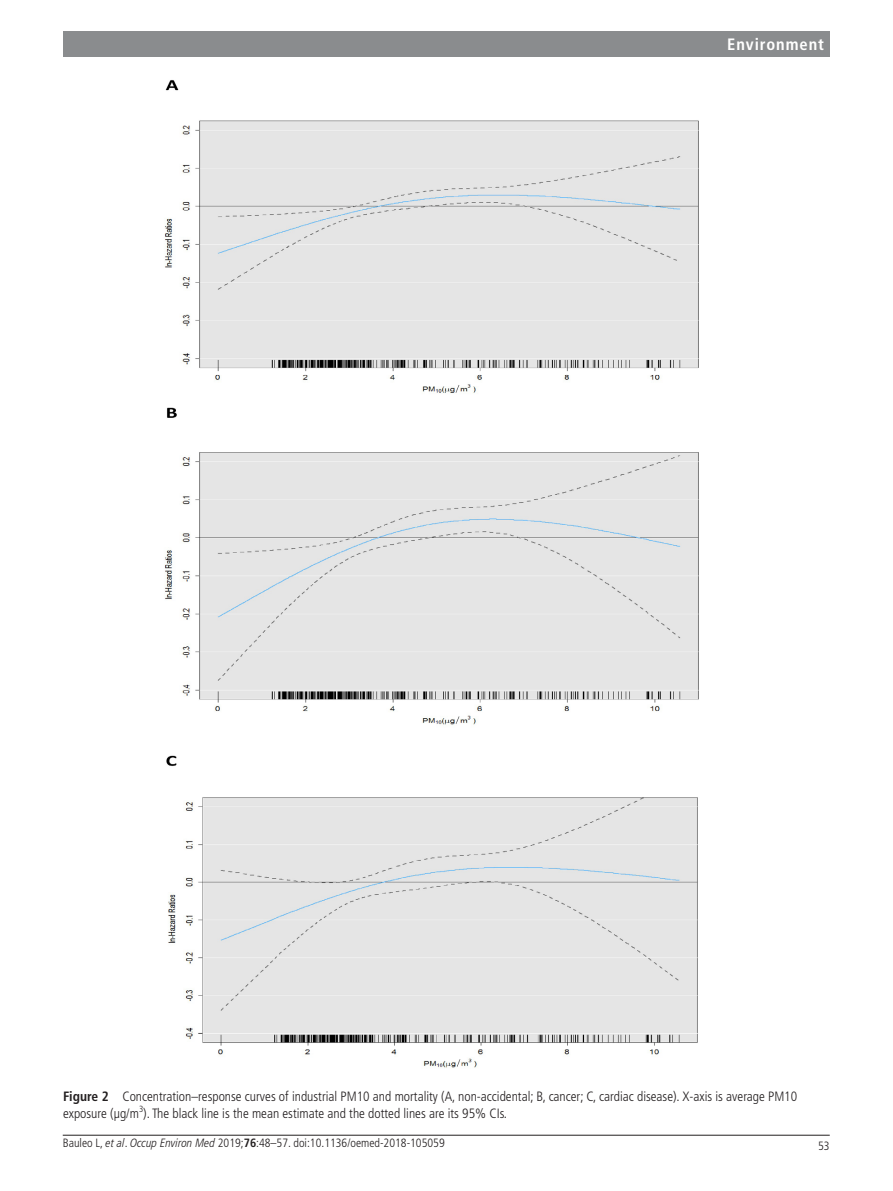
<style>
.page{position:relative;width:893px;height:1191px;background:#fff}
.page>*{position:absolute;margin:0;border:0;box-sizing:border-box;transform-origin:0 0}
.t1{font:700 condensed 16.5px "Frutiger LT Pro";letter-spacing:.055em;color:#fff}
.t2{font:300 condensed 13.5px/16.5px "Frutiger LT Pro";color:#231f20}
.t3{font:300 condensed 12px "Frutiger LT Pro";color:#231f20}
.s1{font-weight:700}
.s2{font-style:italic}
</style>
<div class="page">
<hr style="left:63px;top:1134px;width:767px;height:1px;background:#231f20">
<div style="left:63px;top:31px;width:767px;height:25px;background:#8a8c8e"></div>
<img style="left:165px;top:80px;width:534px;height:988px">
<p class="t1" style="left:727px;top:34px;width:98px">Environment</p>
<p class="t2" style="left:63px;top:1088px;width:736px"><span class="s1">Figure 2</span> Concentration–response curves of industrial PM10 and mortality (A, non-accidental; B, cancer; C, cardiac disease). X-axis is average PM10 exposure (μg/m<sup>3</sup>). The black line is the mean estimate and the dotted lines are its 95% CIs.</p>
<p class="t3" style="left:63px;top:1136px;width:383px">Bauleo L, <span class="s2">et al</span>. <span class="s2">Occup Environ Med</span> 2019;<span class="s1">76</span>:48–57. doi:10.1136/oemed-2018-105059</p>
<p class="t3" style="left:818px;top:1138px;width:13px">53</p>
</div>
